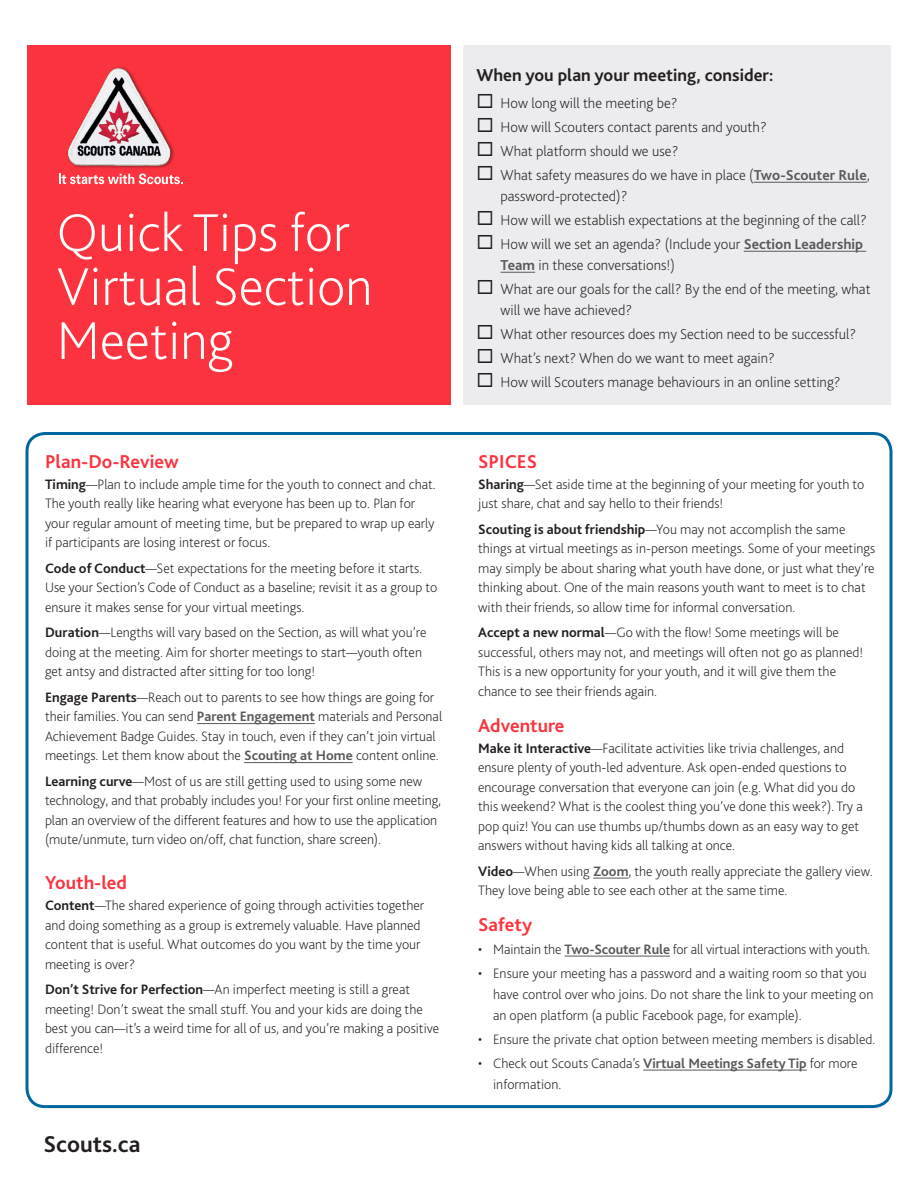
<style>
.page{position:relative;width:918px;height:1188px;background:#fff}
.page>*{position:absolute;margin:0;border:0;box-sizing:border-box;transform-origin:0 0}
.Paragraph_Style_1{font:200 55.5px/54px "Bliss 2";color:#fff}
.t1{font:700 24px "Bliss 2";color:#231f20}
.Paragraph_Style_2{font:700 19.5px "Bliss 2";color:#fb333e}
.t2{font:700 18px "Bliss 2";color:#231f20}
.t3{font:200 15px/21px "Bliss 2";color:#231f20}
.last_paragraph{font:200 14.25px/19.5px "Bliss 2";color:#231f20}
.s1{font-weight:700}
.s2{font-weight:700;color:#57585a}
</style>
<div class="page">
<div style="left:27px;top:45px;width:424px;height:360px;background:#fb333e"></div>
<div style="left:26px;top:432px;width:866px;height:676px;border:3px solid #0066a0;border-radius:18px"></div>
<div style="left:464px;top:45px;width:427px;height:360px;background:#ececee"></div>
<hr style="left:197px;top:723px;width:118px;height:1px;background:#57585a">
<hr style="left:244px;top:762px;width:109px;height:1px;background:#57585a">
<hr style="left:593px;top:878px;width:36px;height:1px;background:#57585a">
<hr style="left:565px;top:956px;width:105px;height:1px;background:#57585a">
<hr style="left:643px;top:1070px;width:164px;height:1px;background:#57585a">
<hr style="left:754px;top:182px;width:113px;height:1px;background:#57585a">
<hr style="left:744px;top:251px;width:122px;height:1px;background:#57585a">
<hr style="left:501px;top:272px;width:34px;height:1px;background:#57585a">
<img style="left:59px;top:67px;width:115px;height:107px">
<svg style="left:59px;top:174px;width:124px;height:10px"></svg>
<p class="Paragraph_Style_1" style="left:57px;top:204px;width:317px">Quick Tips for<br>Virtual Section<br>Meeting</p>
<p class="Paragraph_Style_2" style="left:45px;top:449px;width:135px">Plan-Do-Review</p>
<p class="last_paragraph" style="left:45px;top:474px;width:392px"><span class="s1">Timing</span>—Plan to include ample time for the youth to connect and chat.<br>The youth really like hearing what everyone has been up to. Plan for your regular amount of meeting time, but be prepared to wrap up early if participants are losing interest or focus.</p>
<p class="last_paragraph" style="left:45px;top:558px;width:394px"><span class="s1">Code of Conduct</span>—Set expectations for the meeting before it starts.<br>Use your Section’s Code of Conduct as a baseline; revisit it as a group to ensure it makes sense for your virtual meetings.</p>
<p class="last_paragraph" style="left:45px;top:623px;width:383px"><span class="s1">Duration</span>—Lengths will vary based on the Section, as will what you’re doing at the meeting. Aim for shorter meetings to start—youth often get antsy and distracted after sitting for too long!</p>
<p class="last_paragraph" style="left:45px;top:687px;width:399px"><span class="s1">Engage Parents</span>—Reach out to parents to see how things are going for their families. You can send <span class="s2">Parent Engagement</span> materials and Personal Achievement Badge Guides. Stay in touch, even if they can’t join virtual meetings. Let them know about the <span class="s2">Scouting at Home</span> content online.</p>
<p class="last_paragraph" style="left:45px;top:771px;width:398px"><span class="s1">Learning curve</span>—Most of us are still getting used to using some new technology, and that probably includes you! For your first online meeting, plan an overview of the different features and how to use the application (mute/unmute, turn video on/off, chat function, share screen).</p>
<p class="Paragraph_Style_2" style="left:45px;top:871px;width:84px">Youth-led</p>
<p class="last_paragraph" style="left:45px;top:896px;width:381px"><span class="s1">Content</span>—The shared experience of going through activities together and doing something as a group is extremely valuable. Have planned content that is useful. What outcomes do you want by the time your meeting is over?</p>
<p class="last_paragraph" style="left:45px;top:980px;width:396px"><span class="s1">Don’t Strive for Perfection</span>—An imperfect meeting is still a great meeting! Don’t sweat the small stuff. You and your kids are doing the best you can—it’s a weird time for all of us, and you’re making a positive difference!</p>
<p class="t1" style="left:44px;top:1129px;width:99px">Scouts.ca</p>
<p class="t2" style="left:477px;top:64px;width:298px">When you plan your meeting, consider:</p>
<p class="t3" style="left:477px;top:92px;width:203px">◻ How long will the meeting be?</p>
<p class="t3" style="left:477px;top:116px;width:292px">◻ How will Scouters contact parents and youth?</p>
<p class="t3" style="left:477px;top:140px;width:203px">◻ What platform should we use?</p>
<p class="t3" style="left:501px;top:164px;width:371px;text-indent:-24px">◻ What safety measures do we have in place (<span class="s2">Two-Scouter Rule</span>, password-protected)?</p>
<p class="t3" style="left:477px;top:209px;width:392px">◻ How will we establish expectations at the beginning of the call?</p>
<p class="t3" style="left:501px;top:233px;width:364px;text-indent:-24px">◻ How will we set an agenda? (Include your <span class="s2">Section Leadership<br>Team</span> in these conversations!)</p>
<p class="t3" style="left:501px;top:278px;width:372px;text-indent:-24px">◻ What are our goals for the call? By the end of the meeting, what will we have achieved?</p>
<p class="t3" style="left:477px;top:323px;width:381px">◻ What other resources does my Section need to be successful?</p>
<p class="t3" style="left:477px;top:347px;width:300px">◻ What’s next? When do we want to meet again?</p>
<p class="t3" style="left:477px;top:371px;width:366px">◻ How will Scouters manage behaviours in an online setting?</p>
<p class="Paragraph_Style_2" style="left:478px;top:449px;width:60px">SPICES</p>
<p class="last_paragraph" style="left:478px;top:474px;width:388px"><span class="s1">Sharing</span>—Set aside time at the beginning of your meeting for youth to just share, chat and say hello to their friends!</p>
<p class="last_paragraph" style="left:478px;top:519px;width:399px"><span class="s1">Scouting is about friendship</span>—You may not accomplish the same things at virtual meetings as in-person meetings. Some of your meetings may simply be about sharing what youth have done, or just what they’re thinking about. One of the main reasons youth want to meet is to chat with their friends, so allow time for informal conversation.</p>
<p class="last_paragraph" style="left:478px;top:623px;width:387px"><span class="s1">Accept a new normal</span>—Go with the flow! Some meetings will be successful, others may not, and meetings will often not go as planned!<br>This is a new opportunity for your youth, and it will give them the chance to see their friends again.</p>
<p class="Paragraph_Style_2" style="left:478px;top:713px;width:88px">Adventure</p>
<p class="last_paragraph" style="left:478px;top:738px;width:386px"><span class="s1">Make it Interactive</span>—Facilitate activities like trivia challenges, and ensure plenty of youth-led adventure. Ask open-ended questions to encourage conversation that everyone can join (e.g. What did you do this weekend? What is the coolest thing you’ve done this week?). Try a pop quiz! You can use thumbs up/thumbs down as an easy way to get answers without having kids all talking at once.</p>
<p class="last_paragraph" style="left:478px;top:861px;width:396px"><span class="s1">Video</span>—When using <span class="s2">Zoom</span>, the youth really appreciate the gallery view.<br>They love being able to see each other at the same time.</p>
<p class="Paragraph_Style_2" style="left:478px;top:913px;width:55px">Safety</p>
<p class="last_paragraph" style="left:478px;top:939px;width:394px">• Maintain the <span class="s2">Two-Scouter Rule</span> for all virtual interactions with youth.</p>
<p class="last_paragraph" style="left:493px;top:962px;width:382px;line-height:21px;text-indent:-15px">• Ensure your meeting has a password and a waiting room so that you have control over who joins. Do not share the link to your meeting on an open platform (a public Facebook page, for example).</p>
<p class="last_paragraph" style="left:478px;top:1029px;width:399px">• Ensure the private chat option between meeting members is disabled.</p>
<p class="last_paragraph" style="left:493px;top:1052px;width:366px;line-height:21px;text-indent:-15px">• Check out Scouts Canada’s <span class="s2">Virtual Meetings Safety Tip</span> for more information.</p>
</div>
